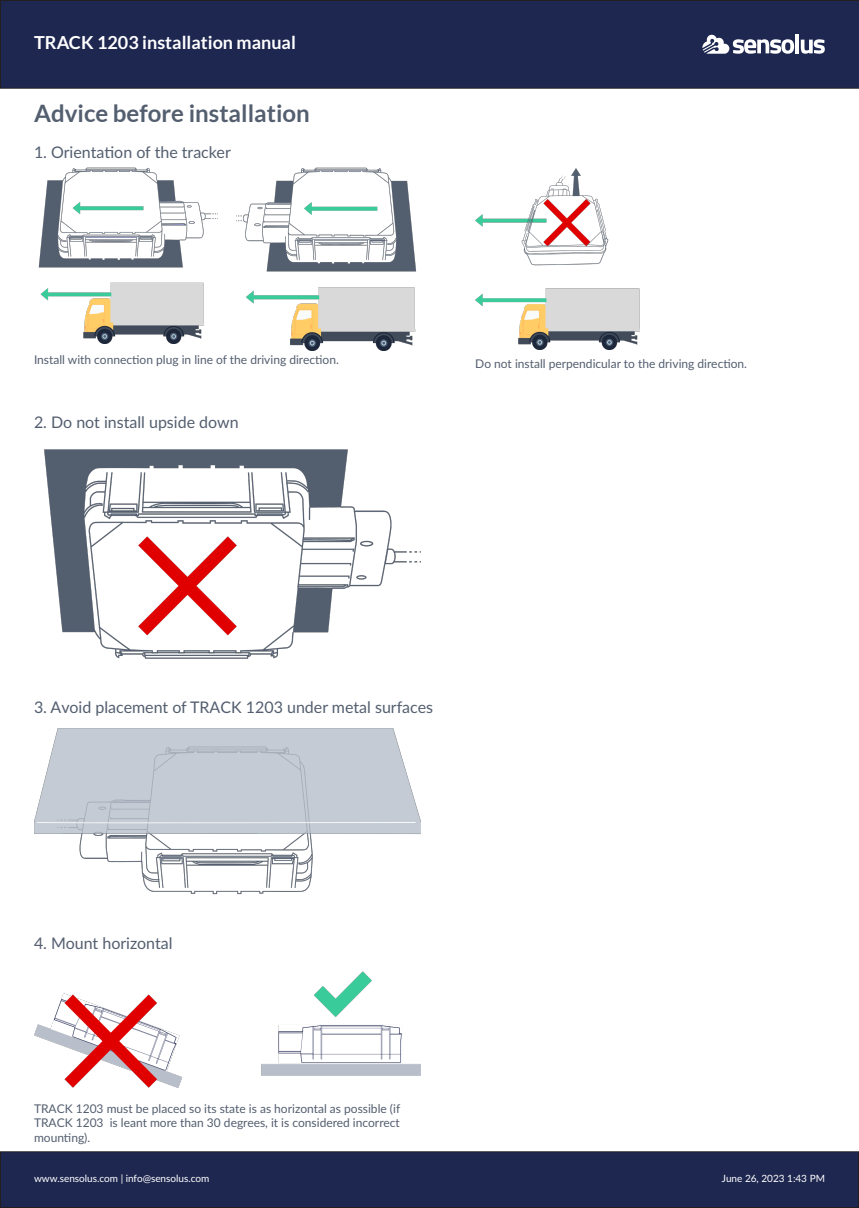
<style>
.page{position:relative;width:859px;height:1208px;background:#fff}
.page>*{position:absolute;margin:0;border:0;box-sizing:border-box;transform-origin:0 0}
.Paragraph_Style_1{font:700 24px "Lato";color:#535e6f}
.t1{font:700 18px "Lato";color:#fff}
.Paragraph_Style_1-2{font:16px "Lato";color:#535e6f}
.Paragraph_Style_1-3{font:12px/14.4px "Lato";color:#535e6f;text-align:justify}
.t2{font:10px "Lato";color:#fff}
</style>
<div class="page">
<div style="left:0;top:1151px;width:858px;height:56px;background:#1e2750"></div>
<div style="left:0;top:1151px;width:859px;height:57px;border:1px solid #231f20"></div>
<div style="left:0;top:0;width:859px;height:89px;background:#1e2750"></div>
<svg style="left:702px;top:34px;width:92px;height:20px"></svg>
<hr style="left:795px;top:34px;width:4px;height:19px;background:#fff">
<svg style="left:801px;top:39px;width:24px;height:15px"></svg>
<img style="left:38px;top:167px;width:180px;height:176px">
<img style="left:236px;top:167px;width:181px;height:183px">
<img style="left:44px;top:449px;width:377px;height:210px">
<img style="left:34px;top:728px;width:387px;height:167px">
<img style="left:34px;top:971px;width:387px;height:117px">
<img style="left:476px;top:169px;width:164px;height:180px">
<p class="t1" style="left:34px;top:32px;width:263px">TRACK 1203 installation manual</p>
<p class="Paragraph_Style_1" style="left:34px;top:100px;width:277px">Advice before installation</p>
<p class="Paragraph_Style_1-2" style="left:34px;top:141px;width:198px">1. Orientation of the tracker</p>
<p class="Paragraph_Style_1-3" style="left:34px;top:352px;width:306px">Install with connection plug in line of the driving direction.</p>
<p class="Paragraph_Style_1-3" style="left:475px;top:356px;width:273px">Do not install perpendicular to the driving direction.</p>
<p class="Paragraph_Style_1-2" style="left:34px;top:410px;width:206px">2. Do not install upside down</p>
<p class="Paragraph_Style_1-2" style="left:34px;top:696px;width:401px">3. Avoid placement of TRACK 1203 under metal surfaces</p>
<p class="Paragraph_Style_1-2" style="left:34px;top:931px;width:140px">4. Mount horizontal</p>
<p class="Paragraph_Style_1-3" style="left:34px;top:1100px;width:368px">TRACK 1203 must be placed so its state is as horizontal as possible (if TRACK 1203 is leant more than 30 degrees, it is considered incorrect mounting).</p>
<p class="t2" style="left:34px;top:1171px;width:177px">www.sensolus.com | info@sensolus.com</p>
<p class="t2" style="left:722px;top:1171px;width:105px">June 26, 2023 1:43 PM</p>
</div>
